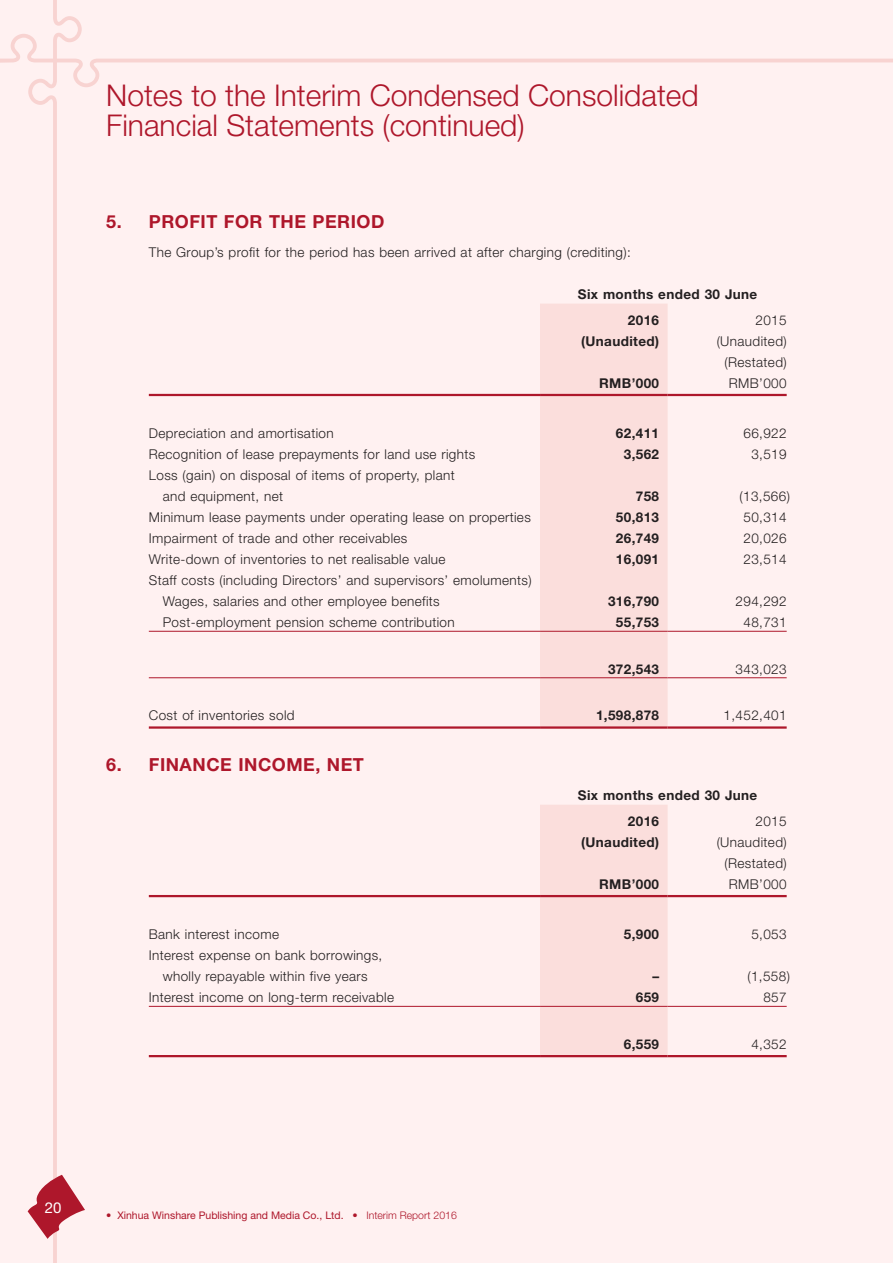
<style>
.page{position:relative;width:893px;height:1263px;background:#fff1f1}
.page>*{position:absolute;margin:0;border:0;box-sizing:border-box;transform-origin:0 0}
.t1{font:300 30px/30px "Helvetica Neue LT Std";color:#ae172b}
.t2{font:700 18px "Helvetica Neue LT Std";letter-spacing:.03em;color:#ae172b}
.t3{font:15px "Helvetica Neue LT Std";color:#fff}
.t4{font:300 13.5px/21px "Helvetica Neue LT Std";letter-spacing:.03em;color:#231f20;text-align:center}
.t5{font:700 13.5px/25.5px "Helvetica Neue LT Std";letter-spacing:.03em;color:#231f20}
.t6{font:10.5px "Helvetica Neue LT Std";color:#ae172b}
.s1{font-weight:300}
</style>
<div class="page">
<svg style="left:28px;top:1175px;width:57px;height:64px"></svg>
<div style="left:540px;top:304px;width:128px;height:422px;background:#fbdedc"></div>
<hr style="left:149px;top:394px;width:391px;height:2px;background:#ae172b">
<hr style="left:540px;top:394px;width:128px;height:2px;background:#ae172b">
<hr style="left:668px;top:394px;width:119px;height:2px;background:#ae172b">
<hr style="left:149px;top:631px;width:391px;height:1px;background:#ae172b">
<hr style="left:540px;top:631px;width:128px;height:1px;background:#ae172b">
<hr style="left:668px;top:631px;width:119px;height:1px;background:#ae172b">
<hr style="left:149px;top:677px;width:391px;height:1px;background:#ae172b">
<hr style="left:540px;top:677px;width:128px;height:1px;background:#ae172b">
<hr style="left:668px;top:677px;width:119px;height:1px;background:#ae172b">
<hr style="left:149px;top:726px;width:391px;height:3px;background:#ae172b">
<hr style="left:540px;top:726px;width:128px;height:3px;background:#ae172b">
<hr style="left:668px;top:726px;width:119px;height:3px;background:#ae172b">
<div style="left:540px;top:805px;width:128px;height:250px;background:#fbdedc"></div>
<hr style="left:149px;top:895px;width:391px;height:2px;background:#ae172b">
<hr style="left:540px;top:895px;width:128px;height:2px;background:#ae172b">
<hr style="left:668px;top:895px;width:119px;height:2px;background:#ae172b">
<hr style="left:149px;top:1006px;width:391px;height:1px;background:#ae172b">
<hr style="left:540px;top:1006px;width:128px;height:1px;background:#ae172b">
<hr style="left:668px;top:1006px;width:119px;height:1px;background:#ae172b">
<hr style="left:149px;top:1055px;width:391px;height:2px;background:#ae172b">
<hr style="left:540px;top:1055px;width:128px;height:2px;background:#ae172b">
<hr style="left:668px;top:1055px;width:119px;height:2px;background:#ae172b">
<h1 class="t1" style="left:106px;top:79px;width:594px">Notes to the Interim Condensed Consolidated<br>Financial Statements (continued)</h1>
<h2 class="t2" style="left:106px;top:210px;width:280px">5. PROFIT FOR THE PERIOD</h2>
<p class="t4" style="left:149px;top:241px;width:483px">The Group’s profit for the period has been arrived at after charging (crediting):</p>
<p class="t5" style="left:628px;top:281px;width:131px;text-indent:-50px">Six months ended 30 June<br>2016</p>
<p class="t4" style="left:755px;top:309px;width:33px">2015</p>
<p class="t5" style="left:581px;top:328px;width:80px">(Unaudited)</p>
<p class="t4" style="left:717px;top:330px;width:72px">(Unaudited) (Restated)</p>
<p class="t5" style="left:599px;top:370px;width:62px">RMB’000</p>
<p class="t4" style="left:729px;top:372px;width:59px">RMB’000</p>
<p class="t4" style="left:149px;top:422px;width:186px">Depreciation and amortisation</p>
<p class="t5" style="left:616px;top:420px;width:45px">62,411</p>
<p class="t4" style="left:743px;top:422px;width:45px">66,922</p>
<p class="t4" style="left:149px;top:443px;width:328px">Recognition of lease prepayments for land use rights</p>
<p class="t5" style="left:624px;top:441px;width:37px">3,562</p>
<p class="t4" style="left:751px;top:443px;width:37px">3,519</p>
<p class="t4" style="left:163px;top:464px;width:294px;text-align:left;text-indent:-14px">Loss (gain) on disposal of items of property, plant and equipment, net</p>
<p class="t5" style="left:636px;top:483px;width:25px">758</p>
<p class="t4" style="left:739px;top:485px;width:52px">(13,566)</p>
<p class="t4" style="left:149px;top:507px;width:384px">Minimum lease payments under operating lease on properties</p>
<p class="t5" style="left:616px;top:504px;width:45px">50,813</p>
<p class="t4" style="left:743px;top:507px;width:45px">50,314</p>
<p class="t4" style="left:149px;top:528px;width:260px">Impairment of trade and other receivables</p>
<p class="t5" style="left:616px;top:525px;width:45px">26,749</p>
<p class="t4" style="left:743px;top:528px;width:45px">20,026</p>
<p class="t4" style="left:149px;top:549px;width:298px">Write-down of inventories to net realisable value</p>
<p class="t5" style="left:616px;top:546px;width:45px">16,091</p>
<p class="t4" style="left:743px;top:549px;width:45px">23,514</p>
<p class="t4" style="left:163px;top:570px;width:370px;text-align:left;text-indent:-14px">Staff costs (including Directors’ and supervisors’ emoluments)<br>Wages, salaries and other employee benefits</p>
<p class="t5" style="left:608px;top:588px;width:53px">316,790</p>
<p class="t4" style="left:736px;top:591px;width:53px">294,292</p>
<p class="t4" style="left:163px;top:612px;width:294px">Post-employment pension scheme contribution</p>
<p class="t5" style="left:616px;top:609px;width:45px">55,753</p>
<p class="t4" style="left:743px;top:612px;width:45px">48,731</p>
<p class="t5" style="left:608px;top:656px;width:53px">372,543</p>
<p class="t4" style="left:736px;top:658px;width:53px">343,023</p>
<p class="t4" style="left:149px;top:704px;width:147px">Cost of inventories sold</p>
<p class="t5" style="left:596px;top:702px;width:65px">1,598,878</p>
<p class="t4" style="left:724px;top:704px;width:65px">1,452,401</p>
<h2 class="t2" style="left:106px;top:753px;width:259px">6. FINANCE INCOME, NET</h2>
<p class="t5" style="left:628px;top:782px;width:131px;text-indent:-50px">Six months ended 30 June<br>2016</p>
<p class="t4" style="left:755px;top:810px;width:33px">2015</p>
<p class="t5" style="left:581px;top:829px;width:80px">(Unaudited)</p>
<p class="t4" style="left:717px;top:831px;width:72px">(Unaudited) (Restated)</p>
<p class="t5" style="left:599px;top:871px;width:62px">RMB’000</p>
<p class="t4" style="left:729px;top:873px;width:59px">RMB’000</p>
<p class="t4" style="left:149px;top:924px;width:132px">Bank interest income</p>
<p class="t5" style="left:624px;top:921px;width:37px">5,900</p>
<p class="t4" style="left:751px;top:924px;width:37px">5,053</p>
<p class="t4" style="left:149px;top:945px;width:235px">Interest expense on bank borrowings, wholly repayable within five years</p>
<p class="t5" style="left:652px;top:963px;width:8px">–</p>
<p class="t4" style="left:747px;top:966px;width:44px">(1,558)</p>
<p class="t4" style="left:149px;top:987px;width:247px">Interest income on long-term receivable</p>
<p class="t5" style="left:636px;top:984px;width:25px">659</p>
<p class="t4" style="left:763px;top:987px;width:25px">857</p>
<p class="t5" style="left:624px;top:1031px;width:37px">6,559</p>
<p class="t4" style="left:751px;top:1033px;width:37px">4,352</p>
<p class="t3" style="left:45px;top:1198px;width:18px">20</p>
<p class="t6" style="left:106px;top:1208px;width:352px"><span class="s1">•</span> Xinhua Winshare Publishing and Media Co., Ltd. <span class="s1">• Interim Report 2016</span></p>
</div>
